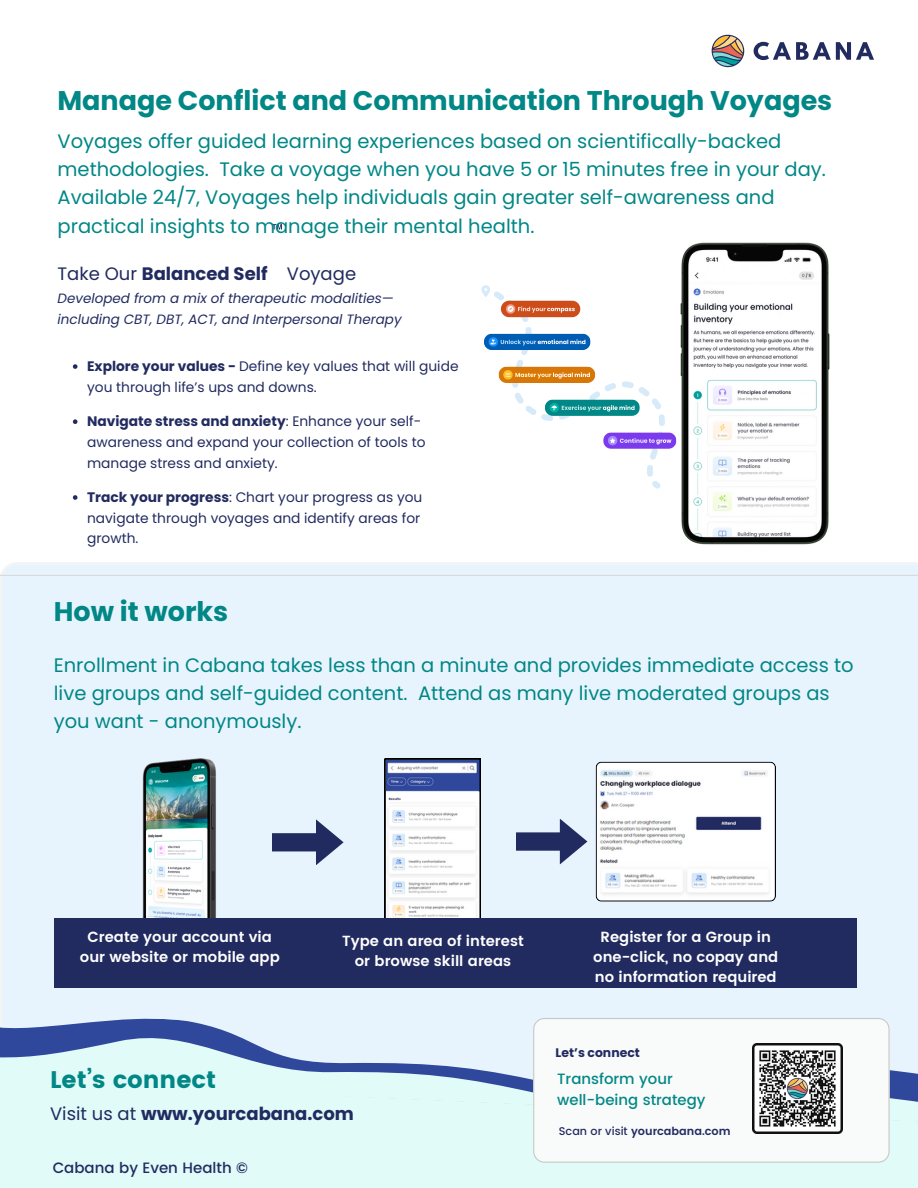
<style>
.page{position:relative;width:918px;height:1188px;background:#fff}
.page>*{position:absolute;margin:0;border:0;box-sizing:border-box;transform-origin:0 0}
.t1{font:700 27px "Poppins";color:#018786}
.t2{font:24px "Poppins";color:#018786}
.t3{font:19.5px/28.2px "Poppins";color:#018786}
.t4{font:700 18px "Poppins";color:#222b60}
.t5{font:18px "Poppins";color:#222b60}
.t6{font:500 15px "Poppins";color:#222b60}
.t7{font:500 14.85px/20.5px "Poppins";color:#018786}
.t8{font:600 14.7px/20.2px "Poppins";color:#fff;text-align:center}
.t9{font:13.8px/20.7px "Poppins";color:#222b60}
.t10{font:italic 13.5px/20.2px "Poppins";color:#222b60}
.t11{font:700 12.45px "Poppins";color:#222b60}
.t12{font:600 11.1px "Poppins";color:#222b60}
.s1{font-weight:700}
.s2{font-weight:400}
.s3{font-weight:500}
</style>
<div class="page">
<div style="left:0;top:562px;width:918px;height:449px;background:#e8f4fd"></div>
<hr style="left:0;top:575px;width:918px;height:1px;background:#d9d9d9">
<svg style="left:272px;top:819px;width:72px;height:46px;background:#929cb8"></svg>
<img style="left:116px;top:759px;width:123px;height:160px">
<svg style="left:385px;top:759px;width:95px;height:160px"></svg>
<svg style="left:596px;top:762px;width:180px;height:139px"></svg>
<div style="left:54px;top:919px;width:803px;height:69px;background:#222b60"></div>
<svg style="left:481px;top:285px;width:195px;height:204px"></svg>
<img style="left:680px;top:242px;width:150px;height:303px">
<svg style="left:272px;top:224px;width:10px;height:6px"></svg>
<svg style="left:73px;top:364px;width:4px;height:5px"></svg>
<svg style="left:73px;top:419px;width:4px;height:5px"></svg>
<svg style="left:73px;top:495px;width:4px;height:5px"></svg>
<svg style="left:712px;top:35px;width:32px;height:32px"></svg>
<svg style="left:754px;top:42px;width:120px;height:18px"></svg>
<div style="left:0;top:1011px;width:918px;height:5px;background:#e8f4fd"></div>
<div style="left:0;top:1124px;width:918px;height:64px;background:#e1fbf9"></div>
<svg style="left:0;top:1016px;width:918px;height:108px;background:#c6dceb"></svg>
<svg style="left:533px;top:1018px;width:357px;height:145px"></svg>
<img style="left:753px;top:1043px;width:90px;height:90px">
<svg style="left:516px;top:819px;width:71px;height:45px;background:#8f99b6"></svg>
<p class="t1" style="left:58px;top:82px;width:776px">Manage Conflict and Communication Through Voyages</p>
<p class="t3" style="left:58px;top:127px;width:770px">Voyages offer guided learning experiences based on scientifically-backed methodologies. Take a voyage when you have 5 or 15 minutes free in your day.<br>Available 24/7, Voyages help individuals gain greater self-awareness and practical insights to manage their mental health.</p>
<p class="t5" style="left:58px;top:261px;width:300px">Take Our <span class="s1">Balanced Self</span> Voyage</p>
<p class="t10" style="left:58px;top:289px;width:346px">Developed from a mix of therapeutic modalities— including CBT, DBT, ACT, and Interpersonal Therapy</p>
<p class="t9" style="left:87px;top:356px;width:373px"><span class="s1">Explore your values -</span> Define key values that will guide you through life’s ups and downs.</p>
<h1 class="t9" style="left:87px;top:411px;width:340px"><span class="s1">Navigate stress and anxiety</span>: Enhance your self&shy;awareness and expand your collection of tools to manage stress and anxiety.</h1>
<p class="t9" style="left:87px;top:487px;width:337px"><span class="s1">Track your progress</span>: Chart your progress as you navigate through voyages and identify areas for growth.</p>
<h1 class="t1" style="left:54px;top:593px;width:176px">How it works</h1>
<p class="t3" style="left:54px;top:651px;width:801px">Enrollment in Cabana takes less than a minute and provides immediate access to live groups and self-guided content. Attend as many live moderated groups as you want - anonymously.</p>
<h3 class="t8" style="left:80px;top:927px;width:201px">Create your account via our website or mobile app</h3>
<p class="t8" style="left:593px;top:927px;width:187px">Register for a Group in one-click, no copay and no information required</p>
<h5 class="t8" style="left:342px;top:931px;width:183px">Type an area of interest or browse skill areas</h5>
<h4 class="t2" style="left:50px;top:1065px;width:167px">Let’s connect</h4>
<h4 class="t4" style="left:50px;top:1101px;width:305px"><span class="s2">Visit us at</span> www.yourcabana.com</h4>
<p class="t6" style="left:43px;top:1155px;width:197px">Cabana by Even Health ©</p>
<h4 class="t6" style="left:53px;top:1159px;width:197px">Cabana by Even Health ©</h4>
<p class="t11" style="left:556px;top:1044px;width:86px">Let’s connect</p>
<h3 class="t7" style="left:557px;top:1069px;width:150px">Transform your well-being strategy</h3>
<h2 class="t12" style="left:559px;top:1125px;width:173px"><span class="s3">Scan or visit</span> yourcabana.com</h2>
</div>
